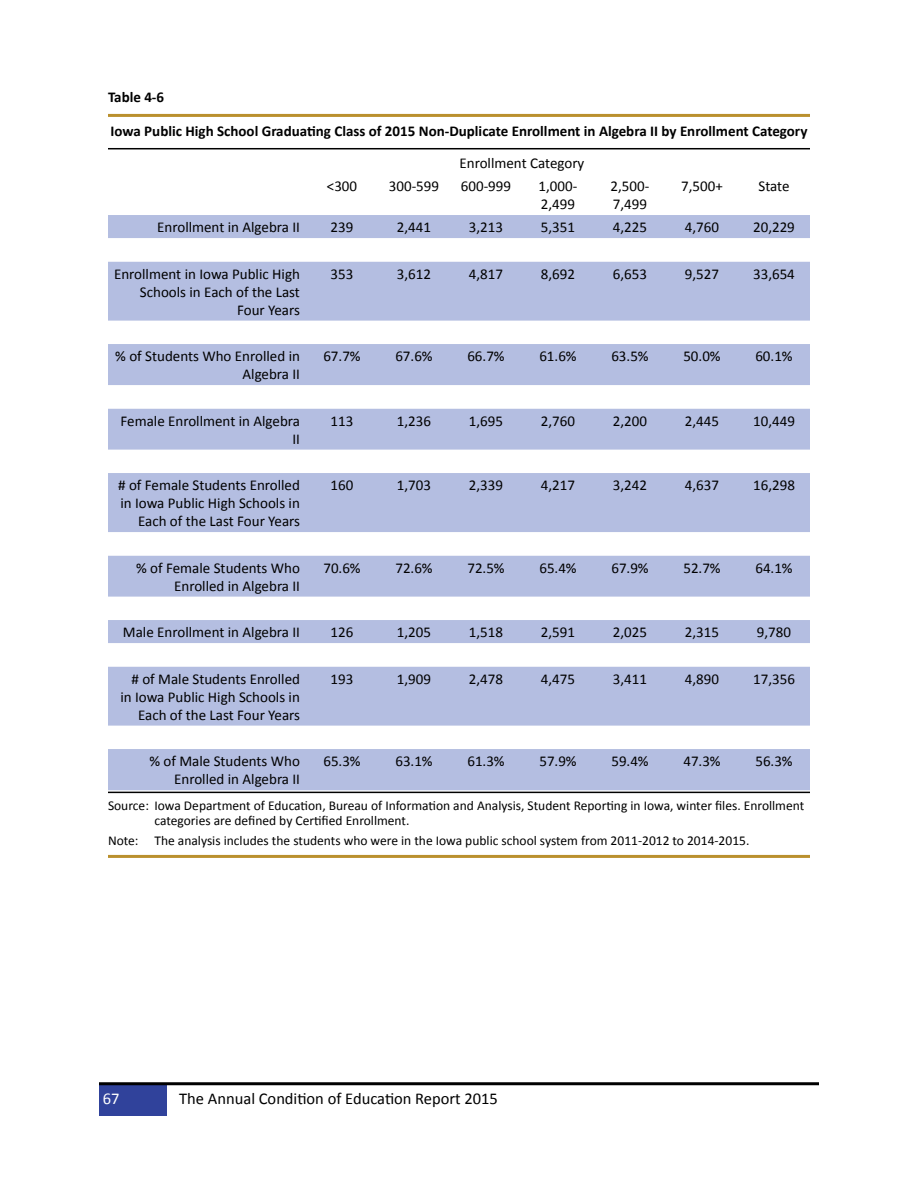
<style>
.page{position:relative;width:918px;height:1188px;background:#fff}
.page>*{position:absolute;margin:0;border:0;box-sizing:border-box;transform-origin:0 0}
.t1{font:16.5px "Calibri";color:#000}
.t2{font:16.5px "Calibri";color:#fff}
.t3{font:15px/18px "Calibri";color:#000;text-align:right}
.t4{font:700 15px "Calibri";color:#000}
.t5{font:13.5px/14.2px "Calibri";color:#000}
</style>
<div class="page">
<hr style="left:108px;top:114px;width:702px;height:3px;background:#ba902e">
<hr style="left:108px;top:148px;width:702px;height:1px;background:#000">
<hr style="left:108px;top:792px;width:702px;height:1px;background:#000">
<hr style="left:108px;top:855px;width:702px;height:3px;background:#ba902e">
<div style="left:108px;top:215px;width:702px;height:575px;background:#b4bee1"></div>
<svg style="left:108px;top:238px;width:702px;height:511px;fill:#b4bee1"></svg>
<div style="left:99px;top:1085px;width:68px;height:30px;background:#30429b"></div>
<hr style="left:99px;top:1082px;width:720px;height:3px;background:#000">
<p class="t4" style="left:108px;top:88px;width:58px">Table 4-6</p>
<p class="t4" style="left:110px;top:122px;width:699px">Iowa Public High School Graduating Class of 2015 Non-Duplicate Enrollment in Algebra II by Enrollment Category</p>
<p class="t3" style="left:460px;top:154px;width:126px">Enrollment Category</p>
<p class="t3" style="left:327px;top:177px;width:32px">&lt;300</p>
<p class="t3" style="left:389px;top:177px;width:52px">300-599</p>
<p class="t3" style="left:461px;top:177px;width:52px">600-999</p>
<p class="t3" style="left:539px;top:177px;width:40px;text-align:left">1,000-<br>2,499</p>
<p class="t3" style="left:611px;top:177px;width:40px;text-align:left">2,500-<br>7,499</p>
<p class="t3" style="left:681px;top:177px;width:43px">7,500+</p>
<p class="t3" style="left:758px;top:177px;width:33px">State</p>
<p class="t3" style="left:157px;top:218px;width:144px">Enrollment in Algebra II</p>
<p class="t3" style="left:331px;top:218px;width:24px">239</p>
<p class="t3" style="left:397px;top:218px;width:36px">2,441</p>
<p class="t3" style="left:469px;top:218px;width:36px">3,213</p>
<p class="t3" style="left:541px;top:218px;width:36px">5,351</p>
<p class="t3" style="left:613px;top:218px;width:36px">4,225</p>
<p class="t3" style="left:685px;top:218px;width:36px">4,760</p>
<p class="t3" style="left:753px;top:218px;width:43px">20,229</p>
<p class="t3" style="left:114px;top:265px;width:187px">Enrollment in Iowa Public High<br>Schools in Each of the Last<br>Four Years</p>
<p class="t3" style="left:331px;top:265px;width:24px">353</p>
<p class="t3" style="left:397px;top:265px;width:36px">3,612</p>
<p class="t3" style="left:469px;top:265px;width:36px">4,817</p>
<p class="t3" style="left:541px;top:265px;width:36px">8,692</p>
<p class="t3" style="left:613px;top:265px;width:36px">6,653</p>
<p class="t3" style="left:685px;top:265px;width:36px">9,527</p>
<p class="t3" style="left:753px;top:265px;width:43px">33,654</p>
<p class="t3" style="left:115px;top:347px;width:186px">% of Students Who Enrolled in<br>Algebra II</p>
<p class="t3" style="left:323px;top:347px;width:39px">67.7%</p>
<p class="t3" style="left:395px;top:347px;width:39px">67.6%</p>
<p class="t3" style="left:467px;top:347px;width:39px">66.7%</p>
<p class="t3" style="left:539px;top:347px;width:39px">61.6%</p>
<p class="t3" style="left:611px;top:347px;width:39px">63.5%</p>
<p class="t3" style="left:683px;top:347px;width:39px">50.0%</p>
<p class="t3" style="left:755px;top:347px;width:39px">60.1%</p>
<p class="t3" style="left:121px;top:412px;width:181px">Female Enrollment in Algebra<br>II</p>
<p class="t3" style="left:331px;top:412px;width:24px">113</p>
<p class="t3" style="left:397px;top:412px;width:36px">1,236</p>
<p class="t3" style="left:469px;top:412px;width:36px">1,695</p>
<p class="t3" style="left:541px;top:412px;width:36px">2,760</p>
<p class="t3" style="left:613px;top:412px;width:36px">2,200</p>
<p class="t3" style="left:685px;top:412px;width:36px">2,445</p>
<p class="t3" style="left:753px;top:412px;width:43px">10,449</p>
<p class="t3" style="left:118px;top:476px;width:183px"># of Female Students Enrolled in Iowa Public High Schools in<br>Each of the Last Four Years</p>
<p class="t3" style="left:331px;top:476px;width:24px">160</p>
<p class="t3" style="left:397px;top:476px;width:36px">1,703</p>
<p class="t3" style="left:469px;top:476px;width:36px">2,339</p>
<p class="t3" style="left:541px;top:476px;width:36px">4,217</p>
<p class="t3" style="left:613px;top:476px;width:36px">3,242</p>
<p class="t3" style="left:685px;top:476px;width:36px">4,637</p>
<p class="t3" style="left:753px;top:476px;width:43px">16,298</p>
<p class="t3" style="left:136px;top:559px;width:165px">% of Female Students Who<br>Enrolled in Algebra II</p>
<p class="t3" style="left:323px;top:559px;width:39px">70.6%</p>
<p class="t3" style="left:395px;top:559px;width:39px">72.6%</p>
<p class="t3" style="left:467px;top:559px;width:39px">72.5%</p>
<p class="t3" style="left:539px;top:559px;width:39px">65.4%</p>
<p class="t3" style="left:611px;top:559px;width:39px">67.9%</p>
<p class="t3" style="left:683px;top:559px;width:39px">52.7%</p>
<p class="t3" style="left:755px;top:559px;width:39px">64.1%</p>
<p class="t3" style="left:123px;top:623px;width:179px">Male Enrollment in Algebra II</p>
<p class="t3" style="left:331px;top:623px;width:24px">126</p>
<p class="t3" style="left:397px;top:623px;width:36px">1,205</p>
<p class="t3" style="left:469px;top:623px;width:36px">1,518</p>
<p class="t3" style="left:541px;top:623px;width:36px">2,591</p>
<p class="t3" style="left:613px;top:623px;width:36px">2,025</p>
<p class="t3" style="left:685px;top:623px;width:36px">2,315</p>
<p class="t3" style="left:757px;top:623px;width:36px">9,780</p>
<p class="t3" style="left:120px;top:670px;width:181px"># of Male Students Enrolled in Iowa Public High Schools in<br>Each of the Last Four Years</p>
<p class="t3" style="left:331px;top:670px;width:24px">193</p>
<p class="t3" style="left:397px;top:670px;width:36px">1,909</p>
<p class="t3" style="left:469px;top:670px;width:36px">2,478</p>
<p class="t3" style="left:541px;top:670px;width:36px">4,475</p>
<p class="t3" style="left:613px;top:670px;width:36px">3,411</p>
<p class="t3" style="left:685px;top:670px;width:36px">4,890</p>
<p class="t3" style="left:753px;top:670px;width:43px">17,356</p>
<p class="t3" style="left:149px;top:752px;width:152px">% of Male Students Who<br>Enrolled in Algebra II</p>
<p class="t3" style="left:323px;top:752px;width:39px">65.3%</p>
<p class="t3" style="left:395px;top:752px;width:39px">63.1%</p>
<p class="t3" style="left:467px;top:752px;width:39px">61.3%</p>
<p class="t3" style="left:539px;top:752px;width:39px">57.9%</p>
<p class="t3" style="left:611px;top:752px;width:39px">59.4%</p>
<p class="t3" style="left:683px;top:752px;width:39px">47.3%</p>
<p class="t3" style="left:755px;top:752px;width:39px">56.3%</p>
<p class="t5" style="left:154px;top:799px;width:651px;text-indent:-46px">Source: Iowa Department of Education, Bureau of Information and Analysis, Student Reporting in Iowa, winter files. Enrollment categories are defined by Certified Enrollment.</p>
<p class="t5" style="left:108px;top:833px;width:643px">Note: The analysis includes the students who were in the Iowa public school system from 2011-2012 to 2014-2015.</p>
<p class="t2" style="left:103px;top:1088px;width:18px">67</p>
<p class="t1" style="left:179px;top:1088px;width:320px">The Annual Condition of Education Report 2015</p>
</div>
